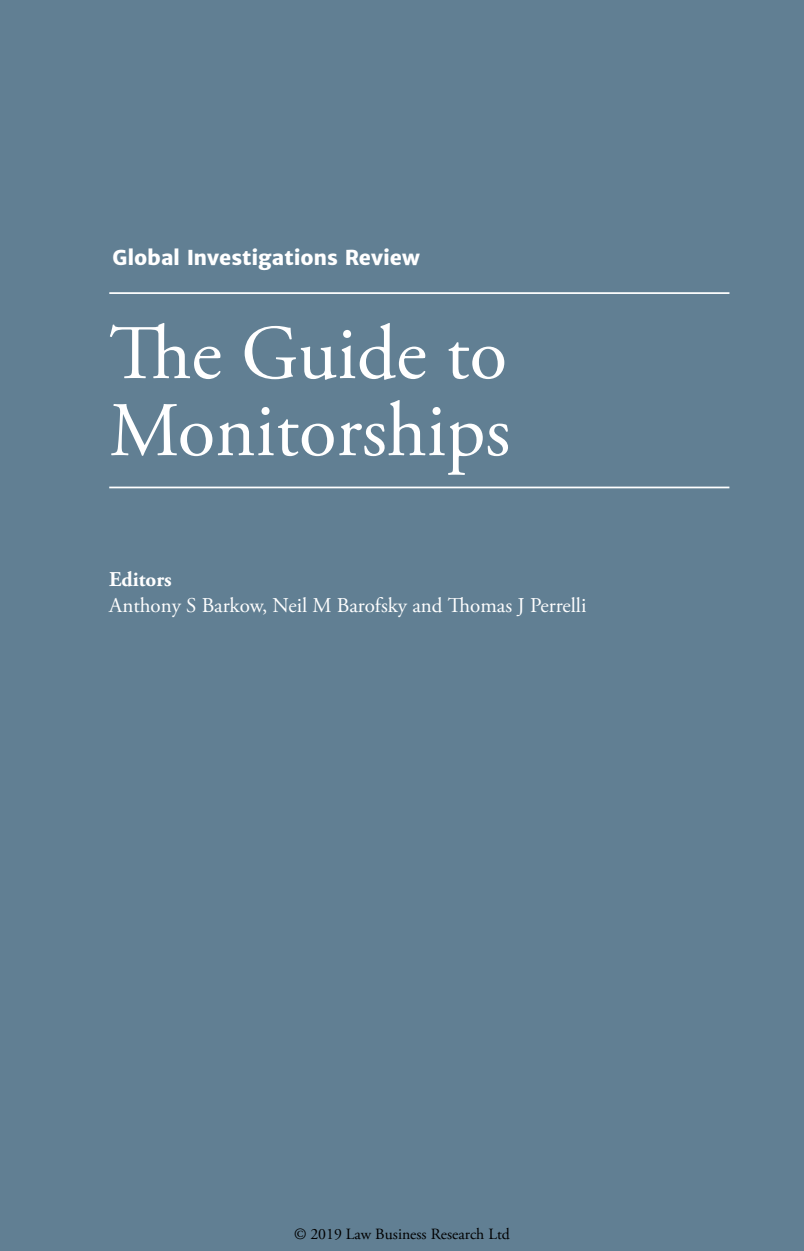
<style>
.page{position:relative;width:804px;height:1251px;background:#fff}
.page>*{position:absolute;margin:0;border:0;box-sizing:border-box;transform-origin:0 0}
.t1{font:77px/77px "Adobe Garamond Pro";color:#fff}
.t2{font:21px "Adobe Garamond Pro";color:#fff}
.t3{font:700 21px "Adobe Garamond Pro";color:#fff}
.t4{font:800 20.3px "Merriweather Sans";letter-spacing:-.005em;color:#fff}
.t5{font:15.75px "Adobe Garamond Pro";color:#000}
</style>
<div class="page">
<div style="left:0;top:0;width:804px;height:1250px;background:#617f93"></div>
<hr style="left:109px;top:292px;width:620px;height:2px;background:#fff">
<hr style="left:109px;top:486px;width:620px;height:2px;background:#fff">
<p class="t4" style="left:113px;top:245px;width:309px">Global Investigations Review</p>
<h1 class="t1" style="left:109px;top:318px;width:402px">The Guide to<br>Monitorships</h1>
<p class="t3" style="left:109px;top:567px;width:64px">Editors</p>
<p class="t2" style="left:109px;top:593px;width:479px">Anthony S Barkow, Neil M Barofsky and Thomas J Perrelli</p>
<p class="t5" style="left:294px;top:1223px;width:217px">© 2019 Law Business Research Ltd</p>
</div>
